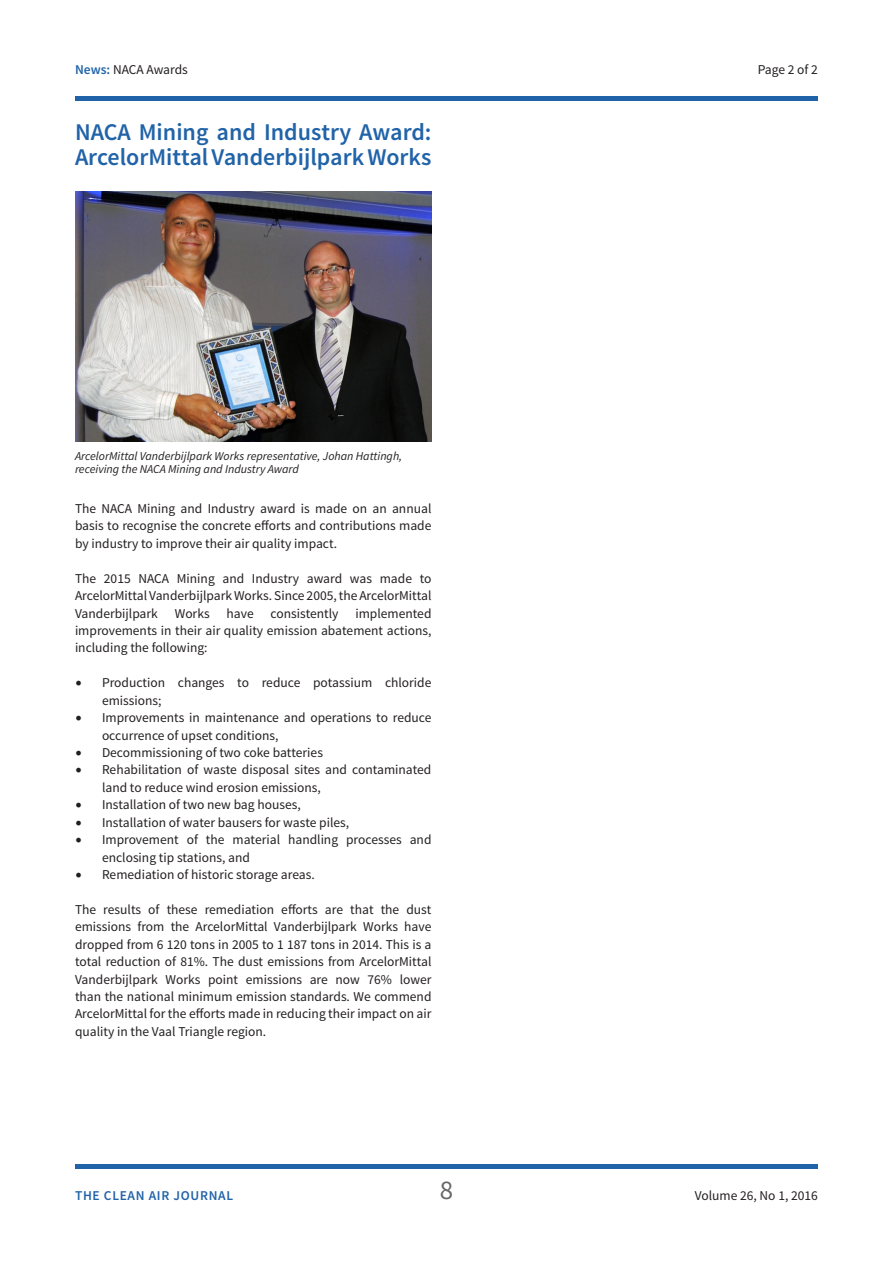
<style>
.page{position:relative;width:893px;height:1263px;background:#fff}
.page>*{position:absolute;margin:0;border:0;box-sizing:border-box;transform-origin:0 0}
.t1{font:27px "Source Sans Pro";color:#686868}
.t2{font:600 24px/24.5px "Source Sans Pro";color:#2163a8}
.t3{font:13.5px/17.4px "Source Sans Pro";color:#231f20}
.t4{font:600 13.5px "Source Sans Pro";letter-spacing:.05em;color:#2163a8}
.t5{font:italic 12px/13.5px "Source Sans Pro";color:#231f20}
.s1{font-weight:600;color:#2163a8}
.s2{font-family:"Minion Pro";font-size:18px}
</style>
<div class="page">
<hr style="left:75px;top:96px;width:743px;height:4px;background:#2163a8">
<div style="left:75px;top:1164px;width:743px;height:5px;background:#2163a8"></div>
<img style="left:75px;top:191px;width:356px;height:250px">
<p class="t3" style="left:75px;top:61px;width:114px"><span class="s1">News:</span> NACA Awards</p>
<p class="t3" style="left:758px;top:61px;width:62px">Page 2 of 2</p>
<h2 class="t2" style="left:75px;top:121px;width:358px">NACA Mining and Industry Award:<br>ArcelorMittal Vanderbijlpark Works</h2>
<p class="t5" style="left:75px;top:449px;width:329px">ArcelorMittal Vanderbijlpark Works representative, Johan Hattingh, receiving the NACA Mining and Industry Award</p>
<p class="t3" style="left:75px;top:500px;width:358px;text-align:justify">The NACA Mining and Industry award is made on an annual basis to recognise the concrete efforts and contributions made by industry to improve their air quality impact.</p>
<p class="t3" style="left:75px;top:570px;width:358px;text-align:justify">The 2015 NACA Mining and Industry award was made to ArcelorMittal Vanderbijlpark Works. Since 2005, the ArcelorMittal Vanderbijlpark Works have consistently implemented improvements in their air quality emission abatement actions, including the following:</p>
<p class="t3" style="left:102px;top:674px;width:331px;text-indent:-27px"><span class="s2">•</span> Production changes to reduce potassium chloride emissions;</p>
<p class="t3" style="left:102px;top:709px;width:331px;text-indent:-27px"><span class="s2">•</span> Improvements in maintenance and operations to reduce occurrence of upset conditions,</p>
<p class="t3" style="left:75px;top:744px;width:249px"><span class="s2">•</span> Decommissioning of two coke batteries</p>
<p class="t3" style="left:102px;top:761px;width:331px;text-indent:-27px"><span class="s2">•</span> Rehabilitation of waste disposal sites and contaminated land to reduce wind erosion emissions,</p>
<p class="t3" style="left:75px;top:796px;width:227px"><span class="s2">•</span> Installation of two new bag houses,</p>
<p class="t3" style="left:75px;top:814px;width:276px"><span class="s2">•</span> Installation of water bausers for waste piles,</p>
<p class="t3" style="left:102px;top:831px;width:331px;text-indent:-27px"><span class="s2">•</span> Improvement of the material handling processes and enclosing tip stations, and</p>
<p class="t3" style="left:75px;top:866px;width:241px"><span class="s2">•</span> Remediation of historic storage areas.</p>
<p class="t3" style="left:75px;top:901px;width:358px;text-align:justify">The results of these remediation efforts are that the dust emissions from the ArcelorMittal Vanderbijlpark Works have dropped from 6 120 tons in 2005 to 1 187 tons in 2014. This is a total reduction of 81%. The dust emissions from ArcelorMittal Vanderbijlpark Works point emissions are now 76% lower than the national minimum emission standards. We commend ArcelorMittal for the efforts made in reducing their impact on air quality in the Vaal Triangle region.</p>
<p class="t4" style="left:75px;top:1187px;width:160px">THE CLEAN AIR JOURNAL</p>
<h1 class="t1" style="left:440px;top:1173px;width:15px">8</h1>
<p class="t3" style="left:695px;top:1187px;width:125px">Volume 26, No 1, 2016</p>
</div>
